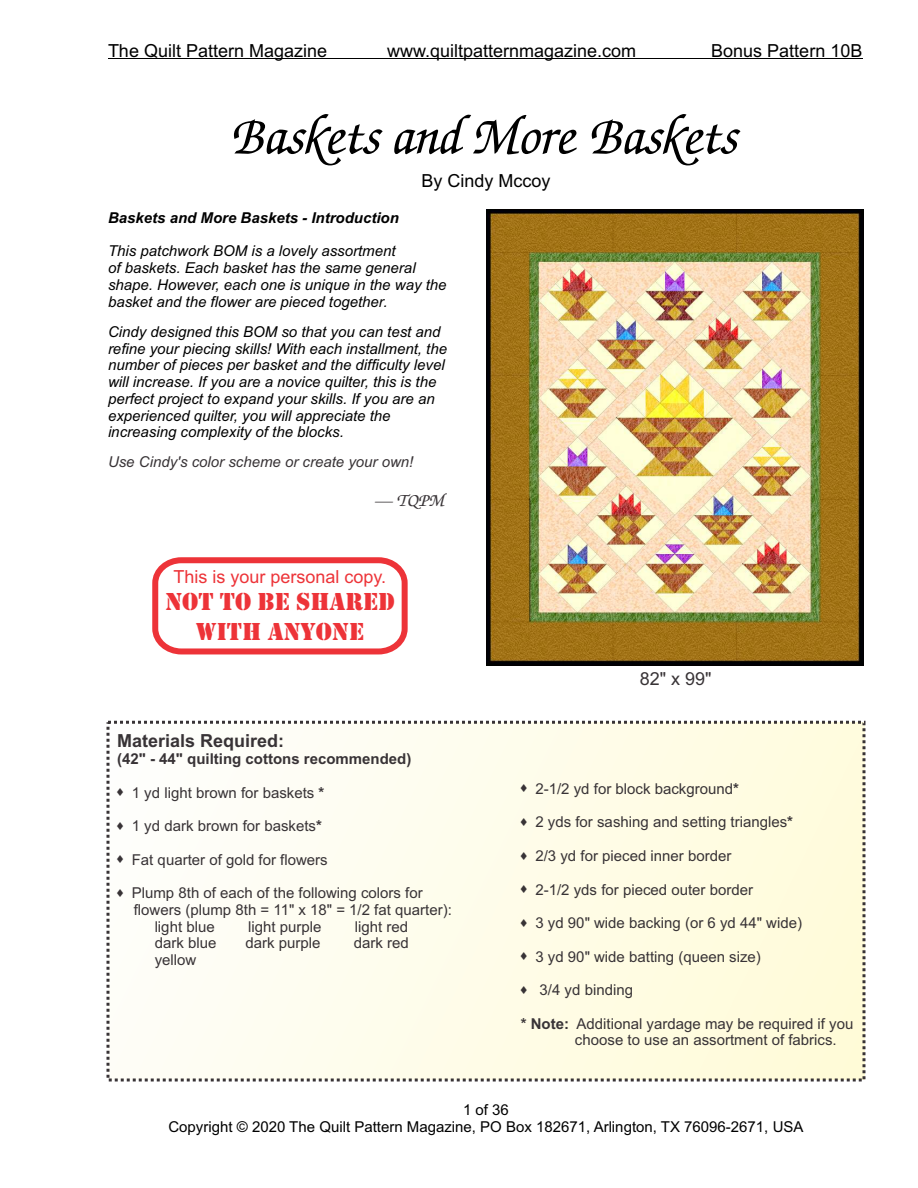
<style>
.page{position:relative;width:918px;height:1188px;background:#fff}
.page>*{position:absolute;margin:0;border:0;box-sizing:border-box;transform-origin:0 0}
.t1{font:italic 500 54px "Zapf Chancery IT Cby BT";color:#000}
.t2{font:25.5px/30.2px "Stencil";color:#ed3338;text-align:center}
.t3{font:18px "Arial";color:#000}
.t4{font:18px "Arial";color:#ed3338}
.t5{font:700 18px "Arial";color:#383336}
.t6{font:18px "Arial";color:#383336}
.t7{font:italic 500 18px "Zapf Chancery IT Cby BT";color:#383336}
.t8{font:15px/16.8px "Arial";color:#383336}
.t9{font:italic 15px/16.8px "Arial";color:#000}
.t10{font:15px/16.8px "Arial";color:#000;text-align:center}
.t11{font:italic 15px "Arial";color:#383336}
.t12{font:700 15px "Arial";color:#383336}
.t13{font:italic 700 15px "Arial";color:#000}
.s1{font-weight:700}
</style>
<div class="page">
<div style="left:108px;top:722px;width:756px;height:358px;background:linear-gradient(to right,#fefefa,#fffbda)"></div>
<div style="left:106px;top:721px;width:760px;height:361px;border:3px dashed #383336"></div>
<hr style="left:108px;top:58px;width:754px;height:1px;background:#000">
<img style="left:486px;top:209px;width:378px;height:456px">
<svg style="left:152px;top:557px;width:256px;height:98px"></svg>
<svg style="left:117px;top:788px;width:6px;height:8px"></svg>
<svg style="left:117px;top:822px;width:6px;height:8px"></svg>
<svg style="left:117px;top:855px;width:6px;height:8px"></svg>
<svg style="left:117px;top:889px;width:6px;height:8px"></svg>
<svg style="left:521px;top:784px;width:6px;height:8px"></svg>
<svg style="left:521px;top:818px;width:6px;height:8px"></svg>
<svg style="left:521px;top:851px;width:6px;height:9px"></svg>
<svg style="left:521px;top:885px;width:6px;height:8px"></svg>
<svg style="left:521px;top:918px;width:6px;height:9px"></svg>
<svg style="left:521px;top:952px;width:6px;height:8px"></svg>
<svg style="left:521px;top:986px;width:6px;height:8px"></svg>
<p class="t3" style="left:108px;top:44px;width:221px">The Quilt Pattern Magazine</p>
<p class="t3" style="left:387px;top:44px;width:251px">www.quiltpatternmagazine.com</p>
<p class="t3" style="left:711px;top:44px;width:153px">Bonus Pattern 10B</p>
<h1 class="t1" style="left:232px;top:112px;width:509px">Baskets and More Baskets</h1>
<p class="t3" style="left:421px;top:173px;width:131px">By Cindy Mccoy</p>
<p class="t13" style="left:108px;top:212px;width:292px">Baskets and More Baskets - Introduction</p>
<p class="t9" style="left:108px;top:244px;width:340px">This patchwork BOM is a lovely assortment<br>of baskets. Each basket has the same general shape. However, each one is unique in the way the basket and the flower are pieced together.</p>
<p class="t9" style="left:108px;top:324px;width:341px">Cindy designed this BOM so that you can test and refine your piecing skills! With each installment, the number of pieces per basket and the difficulty level will increase. If you are a novice quilter, this is the perfect project to expand your skills. If you are an experienced quilter, you will appreciate the increasing complexity of the blocks.</p>
<p class="t11" style="left:108px;top:457px;width:307px">Use Cindy's color scheme or create your own!</p>
<p class="t7" style="left:375px;top:493px;width:72px">— TQPM</p>
<p class="t4" style="left:174px;top:570px;width:214px">This is your personal copy.</p>
<h2 class="t2" style="left:165px;top:586px;width:231px">NOT TO BE SHARED<br>WITH ANYONE</h2>
<p class="t5" style="left:117px;top:734px;width:169px">Materials Required:</p>
<p class="t12" style="left:117px;top:753px;width:296px">(42" - 44" quilting cottons recommended)</p>
<p class="t8" style="left:132px;top:785px;width:194px">1 yd light brown for baskets <span class="s1">*</span></p>
<p class="t8" style="left:132px;top:819px;width:192px">1 yd dark brown for baskets<span class="s1">*</span></p>
<p class="t8" style="left:132px;top:852px;width:197px">Fat quarter of gold for flowers</p>
<p class="t8" style="left:132px;top:886px;width:292px">Plump 8th of each of the following colors for</p>
<p class="t8" style="left:134px;top:903px;width:320px">flowers (plump 8th = 11" x 18" = 1/2 fat quarter):</p>
<p class="t8" style="left:155px;top:919px;width:62px">light blue</p>
<p class="t8" style="left:248px;top:919px;width:75px">light purple</p>
<p class="t8" style="left:355px;top:919px;width:55px">light red</p>
<p class="t8" style="left:155px;top:936px;width:63px">dark blue</p>
<p class="t8" style="left:246px;top:936px;width:77px">dark purple</p>
<p class="t8" style="left:354px;top:936px;width:57px">dark red</p>
<p class="t8" style="left:155px;top:953px;width:43px">yellow</p>
<p class="t6" style="left:640px;top:672px;width:73px">82" x 99"</p>
<p class="t8" style="left:535px;top:782px;width:205px">2-1/2 yd for block background<span class="s1">*</span></p>
<p class="t8" style="left:535px;top:815px;width:259px">2 yds for sashing and setting triangles<span class="s1">*</span></p>
<p class="t8" style="left:535px;top:849px;width:197px">2/3 yd for pieced inner border</p>
<p class="t8" style="left:535px;top:882px;width:219px">2-1/2 yds for pieced outer border</p>
<p class="t8" style="left:535px;top:916px;width:268px">3 yd 90" wide backing (or 6 yd 44" wide)</p>
<p class="t8" style="left:535px;top:949px;width:227px">3 yd 90" wide batting (queen size)</p>
<p class="t8" style="left:540px;top:983px;width:95px">3/4 yd binding</p>
<p class="t8" style="left:575px;top:1016px;width:280px;text-indent:-54px"><span class="s1">* Note:</span> Additional yardage may be required if you choose to use an assortment of fabrics.</p>
<p class="t10" style="left:168px;top:1103px;width:637px">1 of 36<br>Copyright © 2020 The Quilt Pattern Magazine, PO Box 182671, Arlington, TX 76096-2671, USA</p>
</div>
